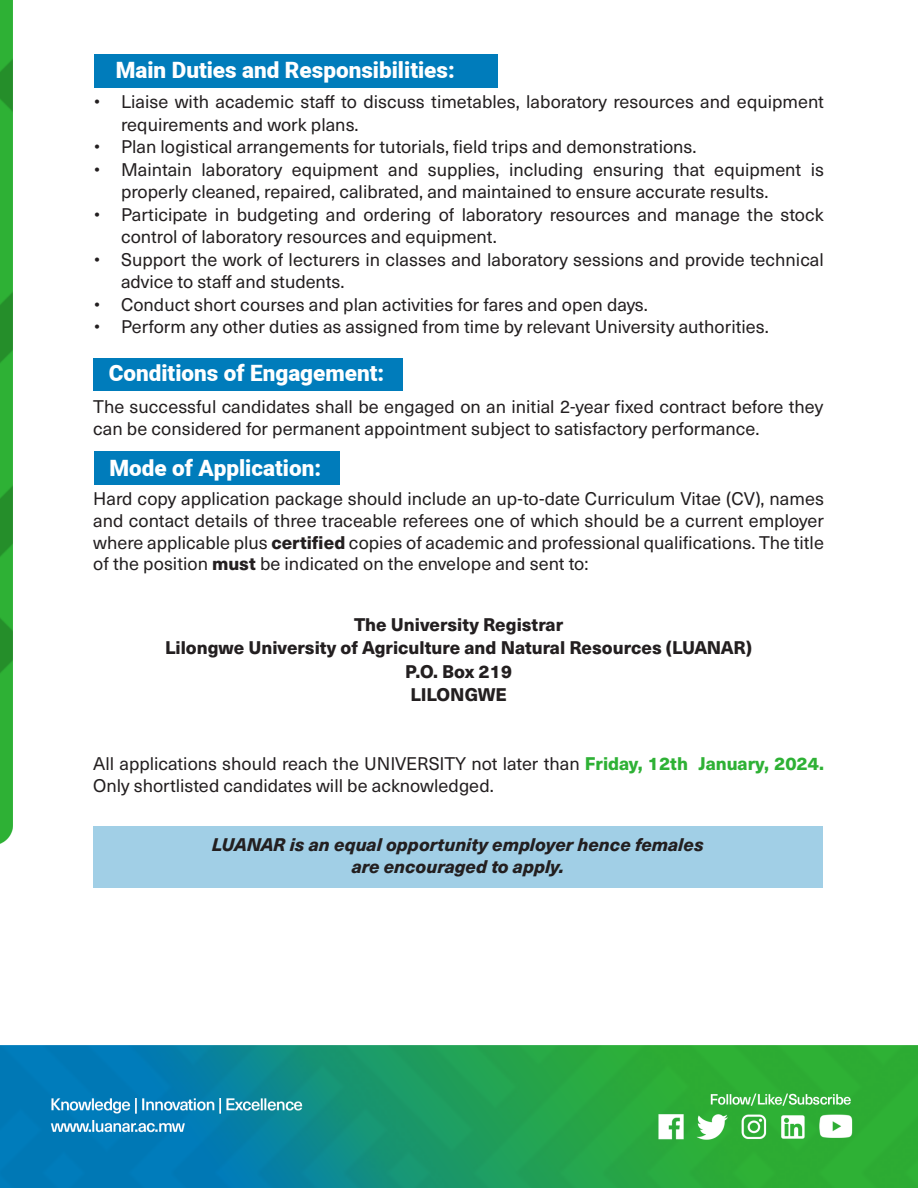
<style>
.page{position:relative;width:918px;height:1188px;background:#fff}
.page>*{position:absolute;margin:0;border:0;box-sizing:border-box;transform-origin:0 0}
.t1{font:900 22.5px "Araboto";color:#fff}
.t2{font:18px/21.6px "Neue Haas Unica";color:#231f20}
.t3{font:800 18px "Neue Haas Unica";color:#231f20}
.t4{font:italic 800 18px/21.6px "Neue Haas Unica";color:#231f20;text-align:center}
.s1{font-weight:800}
.s2{font-weight:800;color:#2eb135}
</style>
<div class="page">
<img style="left:0;top:0;width:918px;height:1188px">
<div style="left:95px;top:54px;width:403px;height:34px;background:#007cbb"></div>
<div style="left:94px;top:452px;width:246px;height:33px;background:#007cbb"></div>
<div style="left:93px;top:358px;width:310px;height:33px;background:#007cbb"></div>
<div style="left:93px;top:826px;width:729px;height:62px;background:#a1cfe6"></div>
<p class="t1" style="left:116px;top:54px;width:340px">Main Duties and Responsibilities:</p>
<p class="t2" style="left:121px;top:90px;width:704px;line-height:22.5px;text-indent:-27px">• Liaise with academic staff to discuss timetables, laboratory resources and equipment requirements and work plans.</p>
<p class="t2" style="left:94px;top:135px;width:604px">• Plan logistical arrangements for tutorials, field trips and demonstrations.</p>
<p class="t2" style="left:121px;top:157px;width:704px;line-height:22.5px;text-indent:-27px">• Maintain laboratory equipment and supplies, including ensuring that equipment is properly cleaned, repaired, calibrated, and maintained to ensure accurate results.</p>
<p class="t2" style="left:121px;top:202px;width:704px;line-height:22.5px;text-indent:-27px">• Participate in budgeting and ordering of laboratory resources and manage the stock control of laboratory resources and equipment.</p>
<p class="t2" style="left:121px;top:247px;width:704px;line-height:22.5px;text-indent:-27px">• Support the work of lecturers in classes and laboratory sessions and provide technical advice to staff and students.</p>
<p class="t2" style="left:94px;top:293px;width:555px">• Conduct short courses and plan activities for fares and open days.</p>
<p class="t2" style="left:94px;top:315px;width:676px">• Perform any other duties as assigned from time by relevant University authorities.</p>
<p class="t1" style="left:109px;top:357px;width:277px">Conditions of Engagement:</p>
<p class="t2" style="left:93px;top:395px;width:731px">The successful candidates shall be engaged on an initial 2-year fixed contract before they can be considered for permanent appointment subject to satisfactory performance.</p>
<p class="t1" style="left:109px;top:452px;width:213px">Mode of Application:</p>
<p class="t2" style="left:93px;top:487px;width:732px;text-align:justify">Hard copy application package should include an up-to-date Curriculum Vitae (CV), names and contact details of three traceable referees one of which should be a current employer where applicable plus <span class="s1">certified</span> copies of academic and professional qualifications. The title of the position <span class="s1">must</span> be indicated on the envelope and sent to:</p>
<p class="t3" style="left:354px;top:611px;width:211px">The University Registrar</p>
<p class="t3" style="left:165px;top:634px;width:588px">Lilongwe University of Agriculture and Natural Resources (LUANAR)</p>
<p class="t3" style="left:405px;top:657px;width:109px">P.O. Box 219</p>
<p class="t3" style="left:410px;top:680px;width:98px">LILONGWE</p>
<p class="t2" style="left:93px;top:752px;width:732px">All applications should reach the UNIVERSITY not later than <span class="s2">Friday, 12th January, 2024.<br></span>Only shortlisted candidates will be acknowledged.</p>
<p class="t4" style="left:212px;top:833px;width:493px">LUANAR is an equal opportunity employer hence females are encouraged to apply.</p>
</div>
